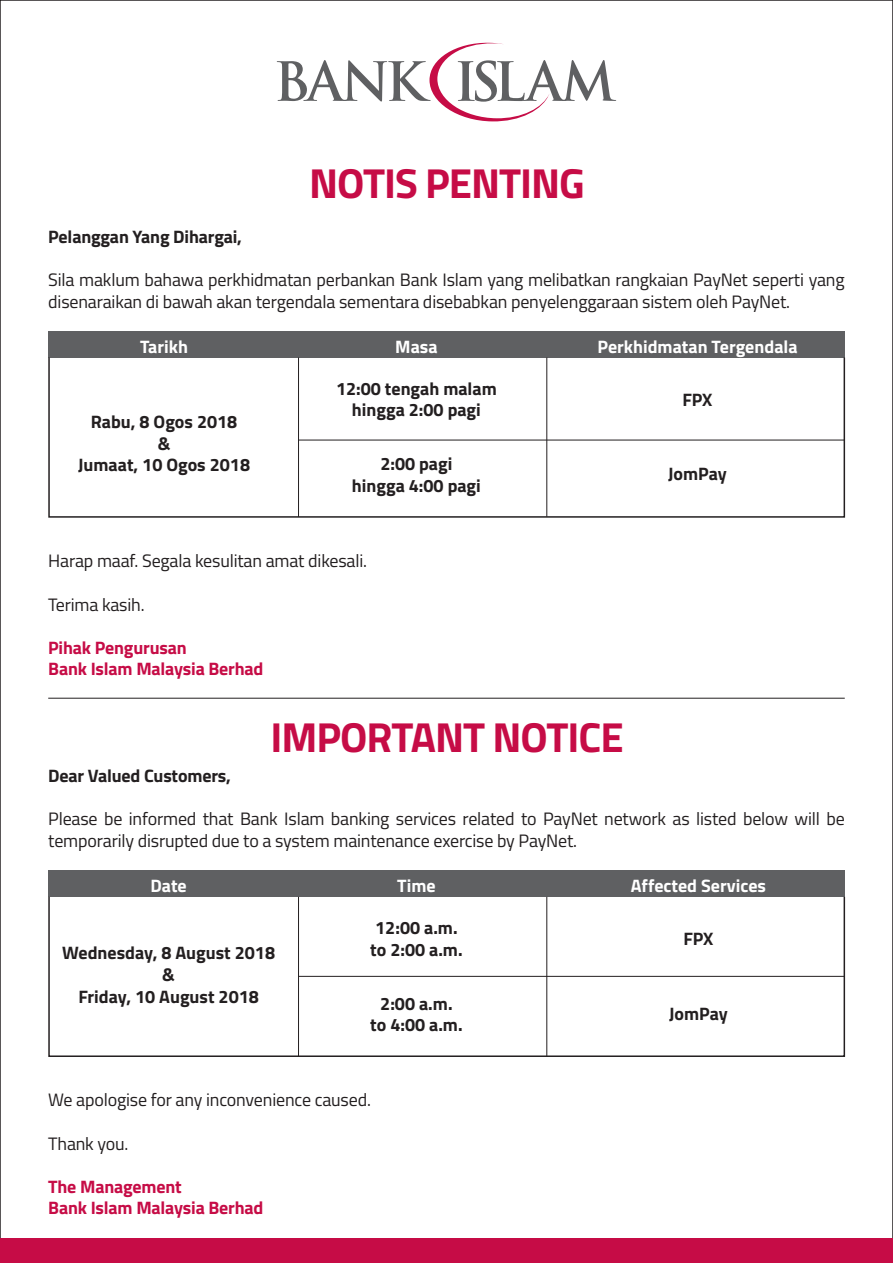
<style>
.page{position:relative;width:893px;height:1263px;background:#fff}
.page>*{position:absolute;margin:0;border:0;box-sizing:border-box;transform-origin:0 0}
.t1{font:700 42px "Titillium";letter-spacing:-.025em;color:#c60c46}
.t2{font:18px/21.6px "Titillium";letter-spacing:-.01em;color:#231f20}
.t3{font:700 18px/21.6px "Titillium";color:#231f20;text-align:center}
.t4{font:700 18px/21.6px "Titillium";letter-spacing:-.01em;color:#c60c46}
.t5{font:700 18px "Titillium";color:#fff}
</style>
<div class="page">
<svg style="left:277px;top:42px;width:339px;height:80px"></svg>
<div style="left:0;top:1238px;width:893px;height:25px;background:#c60c46"></div>
<hr style="left:48px;top:698px;width:797px;height:1px;background:#231f20">
<div style="left:48px;top:332px;width:797px;height:26px;background:#5f6062"></div>
<hr style="left:546px;top:358px;width:1px;height:159px;background:#231f20">
<div style="left:48px;top:357px;width:797px;height:161px;border:2px solid #231f20"></div>
<hr style="left:298px;top:358px;width:1px;height:159px;background:#231f20">
<hr style="left:298px;top:440px;width:546px;height:1px;background:#231f20">
<div style="left:48px;top:871px;width:797px;height:26px;background:#5f6062"></div>
<hr style="left:546px;top:897px;width:1px;height:159px;background:#231f20">
<div style="left:48px;top:896px;width:797px;height:161px;border:2px solid #231f20"></div>
<hr style="left:298px;top:897px;width:1px;height:159px;background:#231f20">
<hr style="left:298px;top:976px;width:546px;height:1px;background:#231f20">
<h1 class="t1" style="left:309px;top:151px;width:277px">NOTIS PENTING</h1>
<p class="t3" style="left:48px;top:225px;width:195px">Pelanggan Yang Dihargai,</p>
<p class="t2" style="left:48px;top:268px;width:798px">Sila maklum bahawa perkhidmatan perbankan Bank Islam yang melibatkan rangkaian PayNet seperti yang disenaraikan di bawah akan tergendala sementara disebabkan penyelenggaraan sistem oleh PayNet.</p>
<p class="t5" style="left:140px;top:332px;width:49px">Tarikh</p>
<p class="t5" style="left:395px;top:332px;width:44px">Masa</p>
<p class="t5" style="left:597px;top:332px;width:202px">Perkhidmatan Tergendala</p>
<p class="t3" style="left:78px;top:410px;width:173px">Rabu, 8 Ogos 2018<br>&amp;<br>Jumaat, 10 Ogos 2018</p>
<p class="t3" style="left:336px;top:377px;width:162px">12:00 tengah malam hingga 2:00 pagi</p>
<p class="t3" style="left:352px;top:452px;width:130px">2:00 pagi hingga 4:00 pagi</p>
<p class="t2" style="left:48px;top:549px;width:320px">Harap maaf. Segala kesulitan amat dikesali.</p>
<p class="t2" style="left:48px;top:592px;width:98px">Terima kasih.</p>
<p class="t4" style="left:48px;top:636px;width:217px">Pihak Pengurusan<br>Bank Islam Malaysia Berhad</p>
<h1 class="t1" style="left:270px;top:705px;width:355px">IMPORTANT NOTICE</h1>
<p class="t3" style="left:682px;top:388px;width:32px">FPX</p>
<p class="t3" style="left:668px;top:462px;width:60px">JomPay</p>
<p class="t3" style="left:48px;top:764px;width:184px">Dear Valued Customers,</p>
<p class="t2" style="left:48px;top:807px;width:798px">Please be informed that Bank Islam banking services related to PayNet network as listed below will be temporarily disrupted due to a system maintenance exercise by PayNet.</p>
<p class="t5" style="left:150px;top:872px;width:38px">Date</p>
<p class="t5" style="left:397px;top:872px;width:40px">Time</p>
<p class="t5" style="left:631px;top:872px;width:137px">Affected Services</p>
<p class="t3" style="left:62px;top:941px;width:214px">Wednesday, 8 August 2018 &amp;<br>Friday, 10 August 2018</p>
<p class="t3" style="left:370px;top:916px;width:94px;text-align:left">12:00 a.m. to 2:00 a.m.</p>
<p class="t3" style="left:370px;top:991px;width:94px">2:00 a.m. to 4:00 a.m.</p>
<p class="t2" style="left:48px;top:1088px;width:324px">We apologise for any inconvenience caused.</p>
<p class="t2" style="left:48px;top:1131px;width:82px">Thank you.</p>
<p class="t4" style="left:48px;top:1175px;width:217px">The Management<br>Bank Islam Malaysia Berhad</p>
<p class="t3" style="left:683px;top:927px;width:32px">FPX</p>
<p class="t3" style="left:669px;top:1001px;width:60px">JomPay</p>
</div>
